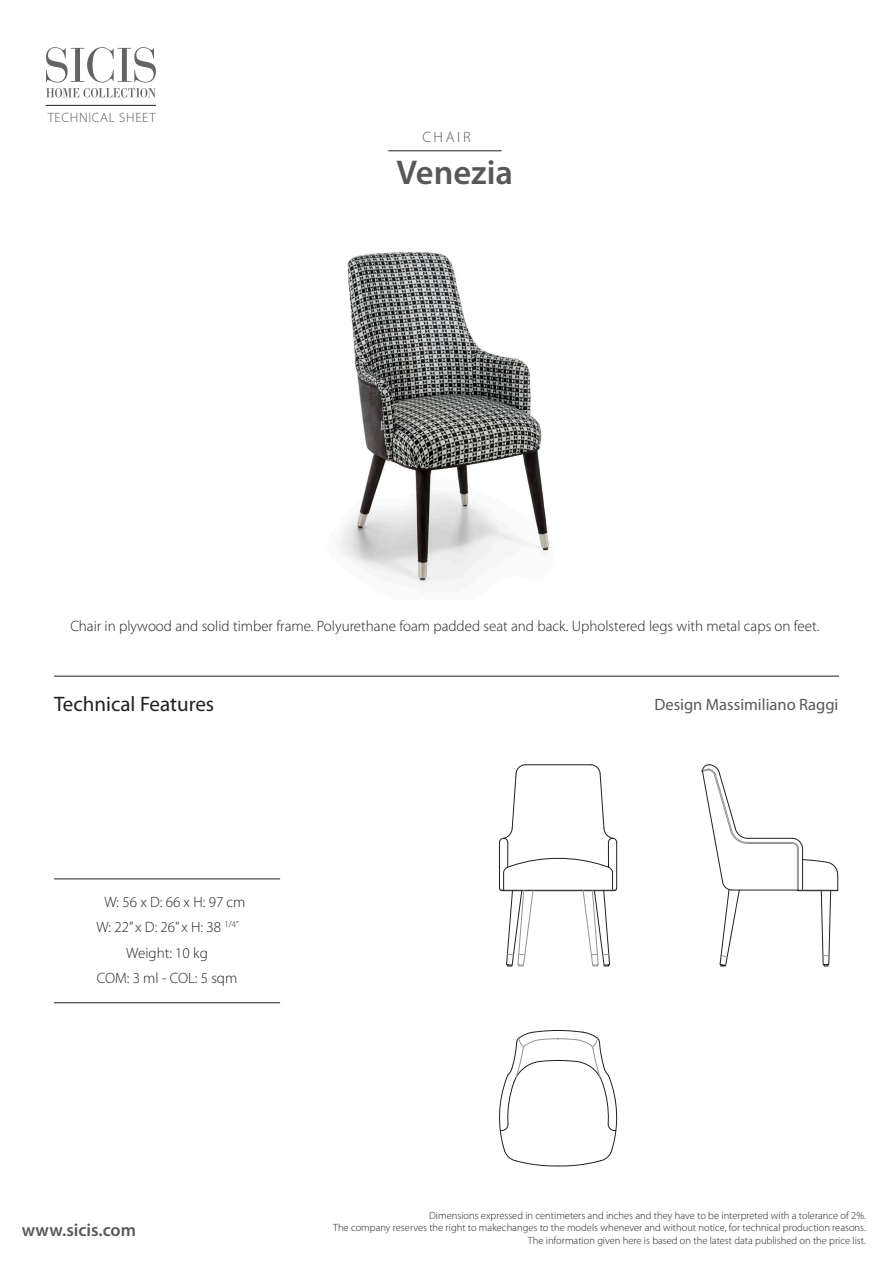
<style>
.page{position:relative;width:893px;height:1263px;background:#fff}
.page>*{position:absolute;margin:0;border:0;box-sizing:border-box;transform-origin:0 0}
.t1{font:600 34.5px "Myriad Pro";color:#57585a}
.t2{font:21px "Myriad Pro";color:#231f20}
.t3{font:600 18px "Myriad Pro";color:#57585a}
.t4{font:16.5px "Myriad Pro";color:#57585a}
.t5{font:300 15px "Myriad Pro";color:#231f20}
.t6{font:300 15px "Myriad Pro";letter-spacing:.18em;color:#57585a}
.t7{font:300 13.5px "Myriad Pro";letter-spacing:.05em;color:#57585a}
.t8{font:300 10.5px/12.6px "Myriad Pro";color:#231f20;text-align:right}
</style>
<div class="page">
<hr style="left:54px;top:676px;width:785px;height:1px;background:#231f20">
<svg style="left:46px;top:47px;width:110px;height:50px"></svg>
<hr style="left:46px;top:105px;width:110px;height:1px;background:#231f20">
<hr style="left:388px;top:151px;width:114px;height:1px;background:#231f20">
<hr style="left:54px;top:879px;width:226px;height:1px;background:#231f20">
<hr style="left:54px;top:1002px;width:226px;height:1px;background:#231f20">
<hr style="left:802px;top:849px;width:1px;height:41px;background:#231f20">
<hr style="left:798px;top:849px;width:1px;height:41px;background:#929497">
<hr style="left:797px;top:849px;width:1px;height:41px;background:#929497">
<svg style="left:792px;top:838px;width:11px;height:11px"></svg>
<hr style="left:747px;top:838px;width:45px;height:1px;background:#231f20">
<hr style="left:747px;top:842px;width:45px;height:1px;background:#929497">
<hr style="left:747px;top:843px;width:45px;height:1px;background:#929497">
<hr style="left:732px;top:890px;width:65px;height:1px;background:#231f20">
<svg style="left:499px;top:1030px;width:119px;height:136px"></svg>
<svg style="left:797px;top:859px;width:41px;height:107px"></svg>
<svg style="left:702px;top:764px;width:46px;height:203px"></svg>
<hr style="left:798px;top:890px;width:39px;height:1px;background:#231f20">
<svg style="left:499px;top:764px;width:118px;height:203px"></svg>
<img style="left:340px;top:252px;width:209px;height:336px">
<p class="t7" style="left:48px;top:109px;width:110px">TECHNICAL SHEET</p>
<h3 class="t6" style="left:422px;top:128px;width:50px">CHAIR</h3>
<p class="t1" style="left:396px;top:153px;width:118px">Venezia</p>
<p class="t5" style="left:70px;top:616px;width:750px">Chair in plywood and solid timber frame. Polyurethane foam padded seat and back. Upholstered legs with metal caps on feet.</p>
<h2 class="t2" style="left:54px;top:692px;width:162px">Technical Features</h2>
<p class="t5" style="left:104px;top:892px;width:143px">W: 56 x D: 66 x H: 97 cm</p>
<p class="t5" style="left:96px;top:918px;width:144px">W: 22” x D: 26” x H: 38 <sup>1/4”</sup></p>
<p class="t5" style="left:126px;top:943px;width:83px">Weight: 10 kg</p>
<p class="t5" style="left:97px;top:969px;width:142px">COM: 3 ml - COL: 5 sqm</p>
<h3 class="t4" style="left:654px;top:696px;width:186px">Design Massimiliano Raggi</h3>
<h3 class="t3" style="left:22px;top:1220px;width:116px">www.sicis.com</h3>
<p class="t8" style="left:333px;top:1208px;width:534px">Dimensions expressed in centimeters and inches and they have to be interpreted with a tolerance of 2%.<br>The company reserves the right to makechanges to the models whenever and without notice, for technical production reasons.<br>The information given here is based on the latest data published on the price list.</p>
</div>
